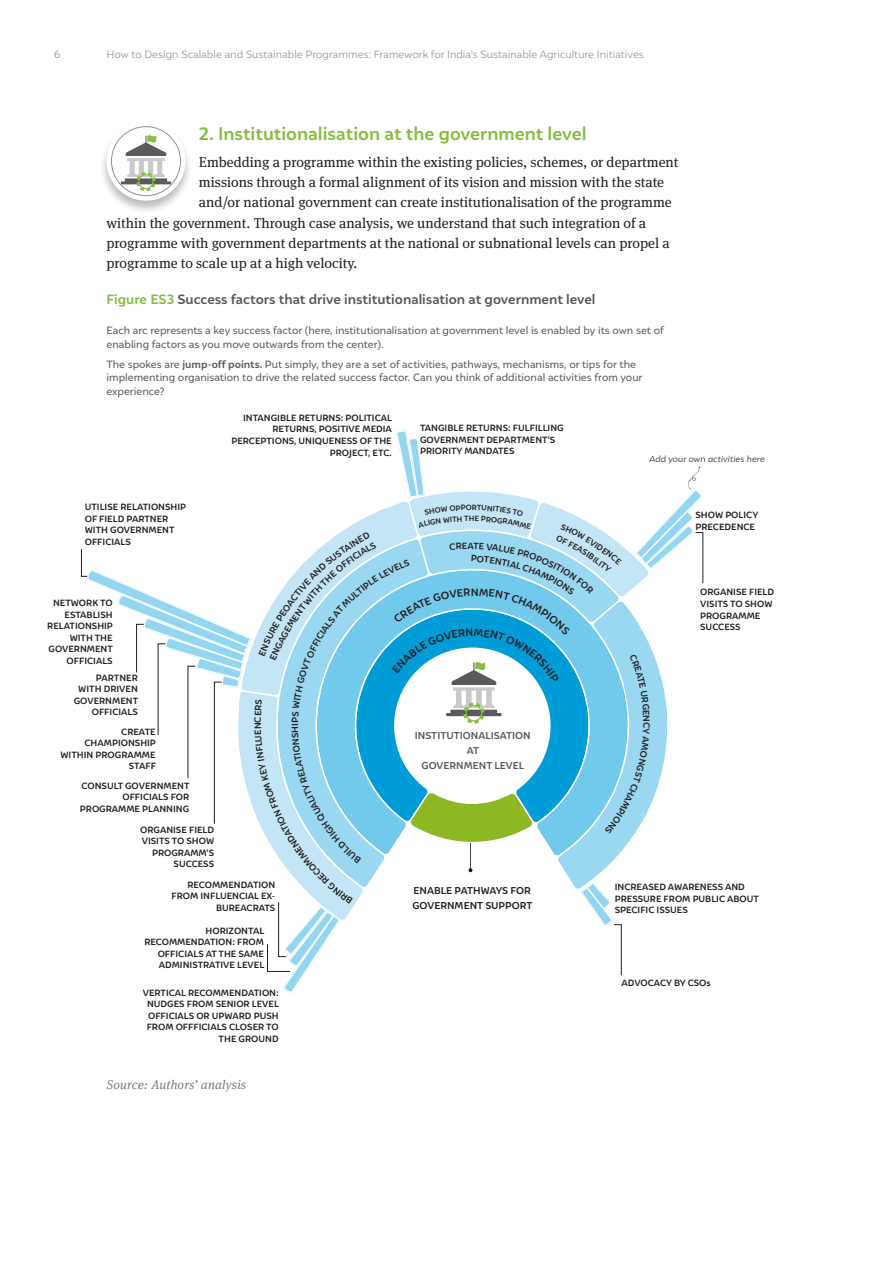
<style>
.page{position:relative;width:893px;height:1263px;background:#fff}
.page>*{position:absolute;margin:0;border:0;box-sizing:border-box;transform-origin:0 0}
.body{font:700 18px "Igna Sans";color:#85bd40}
.body-2{font:14.25px "Meta Serif OT";color:#231f20}
.t1{font:700 13.5px "Igna Sans";color:#57585a}
.Sources{font:italic 12.75px "Meta Serif OT";letter-spacing:.015em;color:#7f8080}
.t2{font:10.5px/13.5px "Igna Sans";color:#57585a}
.body-3{font:300 10.5px "Igna Sans";color:#939598}
.t3{font:700 10.5px "Igna Sans";color:#231f20}
.t4{font:700 9.9px/14.9px "Igna Sans";color:#57585a;text-align:center}
.t5{font:700 9.9px/14.9px "Igna Sans";color:#231f20}
.t6{font:700 9px/11.6px "Igna Sans";color:#231f20;text-align:right}
.t7{font:italic 8.7px "Igna Sans";color:#000}
.t8{font:700 7.5px "Igna Sans";color:#231f20}
.s1{color:#85bd40}
.s2{font-weight:700}
</style>
<div class="page">
<div style="left:99px;top:121px;width:94px;height:94px;background:#231f20;opacity:.3"></div>
<div style="left:107px;top:122px;width:78px;height:79px;background:#fff;border-radius:50%"></div>
<div style="left:111px;top:126px;width:70px;height:70px;border:1px solid #231f20;border-radius:50%"></div>
<svg style="left:121px;top:135px;width:50px;height:56px"></svg>
<svg style="left:81px;top:430px;width:622px;height:563px"></svg>
<p class="body-3" style="left:54px;top:48px;width:8px">6</p>
<p class="body-3" style="left:106px;top:47px;width:539px">How to Design Scalable and Sustainable Programmes: Framework for India’s Sustainable Agriculture Initiatives</p>
<p class="body" style="left:199px;top:122px;width:389px">2. Institutionalisation at the government level</p>
<p class="body-2" style="left:199px;top:154px;width:481px">Embedding a programme within the existing policies, schemes, or department</p>
<p class="body-2" style="left:199px;top:174px;width:467px">missions through a formal alignment of its vision and mission with the state</p>
<p class="body-2" style="left:199px;top:194px;width:474px">and/or national government can create institutionalisation of the programme</p>
<p class="body-2" style="left:106px;top:214px;width:541px">within the government. Through case analysis, we understand that such integration of a</p>
<p class="body-2" style="left:106px;top:235px;width:565px">programme with government departments at the national or subnational levels can propel a</p>
<p class="body-2" style="left:106px;top:255px;width:252px">programme to scale up at a high velocity.</p>
<p class="t1" style="left:106px;top:291px;width:490px"><span class="s1">Figure ES3</span> Success factors that drive institutionalisation at government level</p>
<p class="t2" style="left:106px;top:323px;width:559px">Each arc represents a key success factor (here, institutionalisation at government level is enabled by its own set of enabling factors as you move outwards from the center).</p>
<p class="t2" style="left:106px;top:357px;width:538px">The spokes are <span class="s2">jump-off points.</span> Put simply, they are a set of activities, pathways, mechanisms, or tips for the implementing organisation to drive the related success factor. Can you think of additional activities from your experience?</p>
<p class="t6" style="left:85px;top:501px;width:103px;text-align:left">UTILISE RELATIONSHIP<br>OF FIELD PARTNER<br>WITH GOVERNMENT<br>OFFICIALS</p>
<p class="t6" style="left:231px;top:412px;width:162px">INTANGIBLE RETURNS: POLITICAL<br>RETURNS, POSITIVE MEDIA<br>PERCEPTIONS, UNIQUENESS OF THE<br>PROJECT, ETC.</p>
<p class="t6" style="left:420px;top:422px;width:145px;text-align:left">TANGIBLE RETURNS: FULFILLING<br>GOVERNMENT DEPARTMENT’S<br>PRIORITY MANDATES</p>
<p class="t7" style="left:649px;top:453px;width:117px">Add your own activities here</p>
<p class="t8" style="left:469px;top:514px;width:7px">H</p>
<p class="t6" style="left:695px;top:509px;width:64px;text-align:left">SHOW POLICY<br>PRECEDENCE</p>
<p class="t6" style="left:462px;top:540px;width:7px">E</p>
<p class="t6" style="left:47px;top:597px;width:67px">NETWORK TO<br>ESTABLISH<br>RELATIONSHIP<br>WITH THE<br>GOVERNMENT<br>OFFICIALS</p>
<p class="t6" style="left:74px;top:672px;width:66px">PARTNER<br>WITH DRIVEN<br>GOVERNMENT<br>OFFICIALS</p>
<p class="t6" style="left:60px;top:725px;width:97px">CREATE<br>CHAMPIONSHIP<br>WITHIN PROGRAMME<br>STAFF</p>
<p class="t6" style="left:80px;top:780px;width:111px">CONSULT GOVERNMENT<br>OFFICIALS FOR<br>PROGRAMME PLANNING</p>
<p class="t6" style="left:140px;top:824px;width:75px">ORGANISE FIELD<br>VISITS TO SHOW<br>PROGRAMM’S<br>SUCCESS</p>
<p class="t6" style="left:252px;top:722px;width:8px;rotate:-90deg">C</p>
<p class="t6" style="left:289px;top:726px;width:4px;rotate:-90deg">I</p>
<p class="t3" style="left:471px;top:585px;width:10px">N</p>
<p class="t4" style="left:415px;top:728px;width:117px">INSTITUTIONALISATION<br>AT</p>
<p class="t4" style="left:422px;top:757px;width:104px">GOVERNMENT LEVEL</p>
<p class="t6" style="left:700px;top:586px;width:75px;text-align:left">ORGANISE FIELD<br>VISITS TO SHOW<br>PROGRAMME<br>SUCCESS</p>
<p class="t6" style="left:171px;top:879px;width:105px">RECOMMENDATION<br>FROM INFLUENCIAL EX-<br>BUREACRATS</p>
<p class="t6" style="left:615px;top:881px;width:146px;text-align:left">INCREASED AWARENESS AND<br>PRESSURE FROM PUBLIC ABOUT<br>SPECIFIC ISSUES</p>
<p class="t5" style="left:412px;top:883px;width:121px">ENABLE PATHWAYS FOR<br>GOVERNMENT SUPPORT</p>
<p class="t6" style="left:144px;top:924px;width:121px">HORIZONTAL<br>RECOMMENDATION: FROM<br>OFFICIALS AT THE SAME<br>ADMINISTRATIVE LEVEL</p>
<p class="t6" style="left:143px;top:986px;width:138px">VERTICAL RECOMMENDATION:<br>NUDGES FROM SENIOR LEVEL<br>OFFICIALS OR UPWARD PUSH<br>FROM OFFFICIALS CLOSER TO<br>THE GROUND</p>
<p class="Sources" style="left:107px;top:1077px;width:141px">Source: Authors’ analysis</p>
<p class="t6" style="left:621px;top:977px;width:91px">ADVOCACY BY CSOs</p>
</div>
